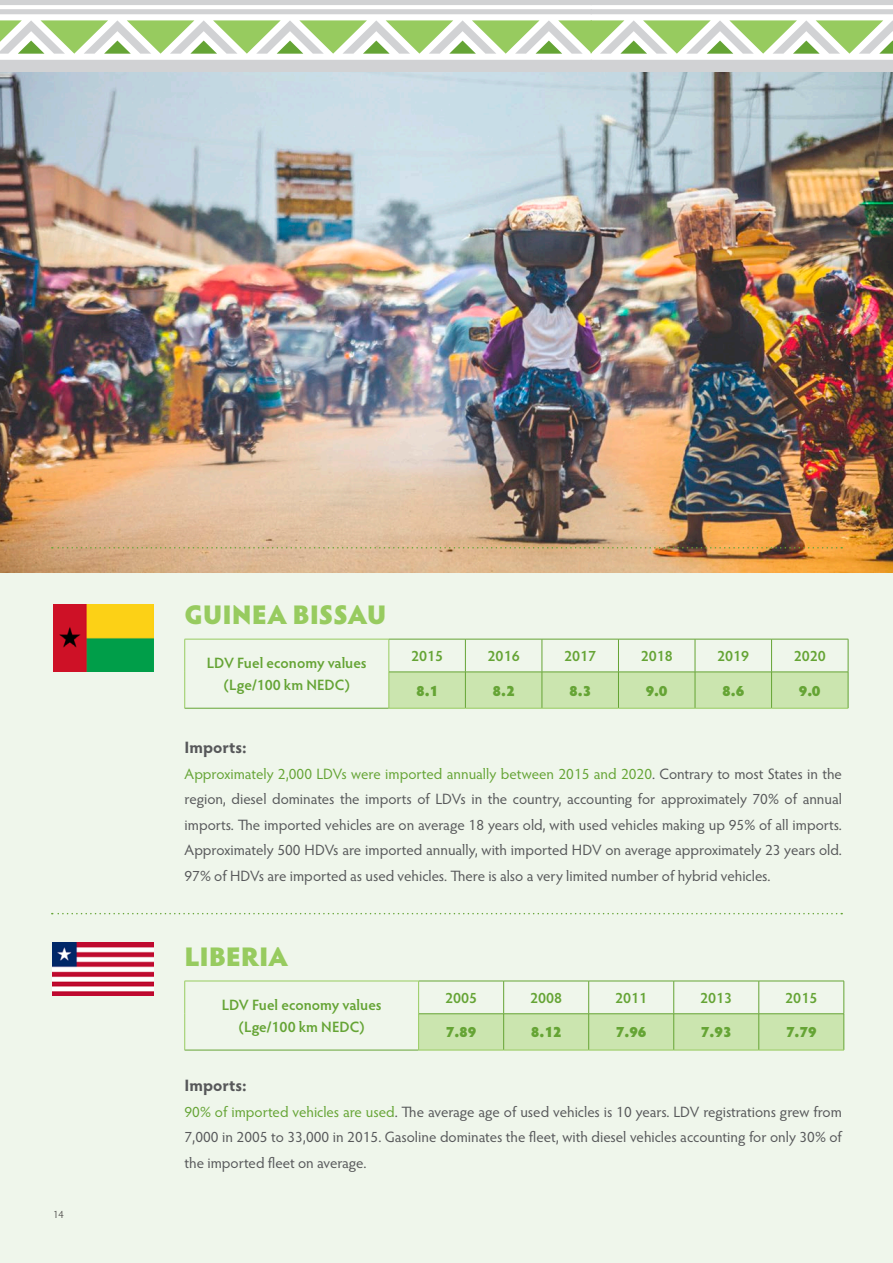
<style>
.page{position:relative;width:893px;height:1263px;background:#fff}
.page>*{position:absolute;margin:0;border:0;box-sizing:border-box;transform-origin:0 0}
.Sub_Header{font:900 27px "Hypatia Sans Pro";letter-spacing:-.01em;color:#97cb5f}
.Body_Text_Header{font:700 16.5px "Hypatia Sans Pro";letter-spacing:.005em;color:#57585a}
.Body_Text{font:15px/25.5px "Hypatia Sans Pro";color:#57585a;text-align:justify}
.Table_Body{font:600 15px "Hypatia Sans Pro";color:#65a435}
.Table_Header{font:900 15px "Hypatia Sans Pro";color:#65a435}
.t1{font:300 10.5px "Hypatia Sans Pro";color:#231f20}
.s1{color:#65a435}
</style>
<div class="page">
<div style="left:0;top:72px;width:893px;height:1191px;background:#eff6eb"></div>
<hr style="left:892px;top:72px;width:1px;height:1191px;background:#65a435">
<svg style="left:0;top:0;width:893px;height:14px"></svg>
<div style="left:0;top:60px;width:893px;height:12px;background:#d1d2d4"></div>
<svg style="left:0;top:20px;width:893px;height:34px"></svg>
<img style="left:0;top:72px;width:893px;height:501px">
<img style="left:53px;top:604px;width:100px;height:67px">
<img style="left:52px;top:943px;width:101px;height:53px">
<svg style="left:52px;top:547px;width:790px;height:1px"></svg>
<div style="left:390px;top:673px;width:458px;height:35px;background:#cbe5af"></div>
<hr style="left:465px;top:639px;width:1px;height:33px;background:#65a435">
<hr style="left:542px;top:639px;width:1px;height:33px;background:#65a435">
<hr style="left:618px;top:639px;width:1px;height:33px;background:#65a435">
<hr style="left:695px;top:639px;width:1px;height:33px;background:#65a435">
<hr style="left:771px;top:639px;width:1px;height:33px;background:#65a435">
<hr style="left:465px;top:672px;width:1px;height:36px;background:#65a435">
<hr style="left:185px;top:708px;width:204px;height:1px;background:#65a435">
<hr style="left:542px;top:672px;width:1px;height:36px;background:#65a435">
<hr style="left:618px;top:672px;width:1px;height:36px;background:#65a435">
<hr style="left:695px;top:672px;width:1px;height:36px;background:#65a435">
<hr style="left:771px;top:672px;width:1px;height:36px;background:#65a435">
<hr style="left:185px;top:639px;width:204px;height:1px;background:#97cb5f">
<hr style="left:184px;top:639px;width:1px;height:33px;background:#97cb5f">
<hr style="left:389px;top:639px;width:1px;height:33px;background:#97cb5f">
<hr style="left:184px;top:672px;width:1px;height:36px;background:#97cb5f">
<hr style="left:389px;top:672px;width:1px;height:36px;background:#97cb5f">
<hr style="left:389px;top:639px;width:76px;height:1px;background:#65a435">
<hr style="left:465px;top:639px;width:77px;height:1px;background:#65a435">
<hr style="left:542px;top:639px;width:76px;height:1px;background:#65a435">
<hr style="left:618px;top:639px;width:77px;height:1px;background:#65a435">
<hr style="left:695px;top:639px;width:77px;height:1px;background:#65a435">
<hr style="left:772px;top:639px;width:76px;height:1px;background:#65a435">
<hr style="left:848px;top:639px;width:1px;height:33px;background:#65a435">
<hr style="left:389px;top:672px;width:76px;height:1px;background:#65a435">
<hr style="left:465px;top:672px;width:77px;height:1px;background:#65a435">
<hr style="left:542px;top:672px;width:76px;height:1px;background:#65a435">
<hr style="left:618px;top:672px;width:77px;height:1px;background:#65a435">
<hr style="left:695px;top:672px;width:77px;height:1px;background:#65a435">
<hr style="left:772px;top:672px;width:76px;height:1px;background:#65a435">
<hr style="left:848px;top:672px;width:1px;height:36px;background:#65a435">
<hr style="left:389px;top:708px;width:76px;height:1px;background:#97cb5f">
<hr style="left:465px;top:708px;width:77px;height:1px;background:#97cb5f">
<hr style="left:542px;top:708px;width:76px;height:1px;background:#97cb5f">
<hr style="left:618px;top:708px;width:77px;height:1px;background:#97cb5f">
<hr style="left:695px;top:708px;width:77px;height:1px;background:#97cb5f">
<hr style="left:772px;top:708px;width:76px;height:1px;background:#97cb5f">
<svg style="left:52px;top:913px;width:790px;height:1px"></svg>
<div style="left:419px;top:1014px;width:425px;height:36px;background:#cbe5af"></div>
<hr style="left:503px;top:981px;width:1px;height:32px;background:#65a435">
<hr style="left:588px;top:981px;width:1px;height:32px;background:#65a435">
<hr style="left:673px;top:981px;width:1px;height:32px;background:#65a435">
<hr style="left:758px;top:981px;width:1px;height:32px;background:#65a435">
<hr style="left:503px;top:1014px;width:1px;height:36px;background:#65a435">
<hr style="left:185px;top:1050px;width:233px;height:1px;background:#65a435">
<hr style="left:588px;top:1014px;width:1px;height:36px;background:#65a435">
<hr style="left:673px;top:1014px;width:1px;height:36px;background:#65a435">
<hr style="left:758px;top:1014px;width:1px;height:36px;background:#65a435">
<hr style="left:419px;top:981px;width:85px;height:1px;background:#65a435">
<hr style="left:504px;top:981px;width:85px;height:1px;background:#65a435">
<hr style="left:589px;top:981px;width:85px;height:1px;background:#65a435">
<hr style="left:674px;top:981px;width:85px;height:1px;background:#65a435">
<hr style="left:759px;top:981px;width:85px;height:1px;background:#65a435">
<hr style="left:844px;top:981px;width:1px;height:32px;background:#65a435">
<hr style="left:185px;top:981px;width:234px;height:1px;background:#97cb5f">
<hr style="left:184px;top:981px;width:1px;height:33px;background:#97cb5f">
<hr style="left:418px;top:981px;width:1px;height:33px;background:#97cb5f">
<hr style="left:184px;top:1014px;width:1px;height:36px;background:#97cb5f">
<hr style="left:418px;top:1014px;width:1px;height:36px;background:#97cb5f">
<hr style="left:419px;top:1013px;width:85px;height:1px;background:#65a435">
<hr style="left:504px;top:1013px;width:85px;height:1px;background:#65a435">
<hr style="left:589px;top:1013px;width:85px;height:1px;background:#65a435">
<hr style="left:674px;top:1013px;width:85px;height:1px;background:#65a435">
<hr style="left:759px;top:1013px;width:85px;height:1px;background:#65a435">
<hr style="left:844px;top:1014px;width:1px;height:36px;background:#65a435">
<hr style="left:418px;top:1050px;width:86px;height:1px;background:#97cb5f">
<hr style="left:504px;top:1050px;width:85px;height:1px;background:#97cb5f">
<hr style="left:589px;top:1050px;width:85px;height:1px;background:#97cb5f">
<hr style="left:674px;top:1050px;width:85px;height:1px;background:#97cb5f">
<hr style="left:759px;top:1050px;width:85px;height:1px;background:#97cb5f">
<p class="t1" style="left:53px;top:1207px;width:12px">14</p>
<p class="Sub_Header" style="left:185px;top:595px;width:203px">GUINEA BISSAU</p>
<p class="Table_Body" style="left:207px;top:652px;width:161px">LDV Fuel economy values</p>
<p class="Table_Body" style="left:224px;top:675px;width:127px">(Lge/100 km NEDC)</p>
<p class="Table_Body" style="left:411px;top:645px;width:34px">2015</p>
<p class="Table_Body" style="left:488px;top:645px;width:34px">2016</p>
<p class="Table_Body" style="left:564px;top:645px;width:34px">2017</p>
<p class="Table_Body" style="left:641px;top:645px;width:34px">2018</p>
<p class="Table_Body" style="left:717px;top:645px;width:34px">2019</p>
<p class="Table_Body" style="left:794px;top:645px;width:34px">2020</p>
<p class="Table_Header" style="left:416px;top:679px;width:24px">8.1</p>
<p class="Table_Header" style="left:493px;top:679px;width:24px">8.2</p>
<p class="Table_Header" style="left:569px;top:679px;width:24px">8.3</p>
<p class="Table_Header" style="left:646px;top:679px;width:24px">9.0</p>
<p class="Table_Header" style="left:722px;top:679px;width:24px">8.6</p>
<p class="Table_Header" style="left:799px;top:679px;width:24px">9.0</p>
<p class="Body_Text_Header" style="left:185px;top:736px;width:64px">Imports:</p>
<p class="Body_Text" style="left:185px;top:760px;width:659px"><span class="s1">Approximately 2,000 LDVs were imported annually between 2015 and 2020</span>. Contrary to most States in the region, diesel dominates the imports of LDVs in the country, accounting for approximately 70% of annual imports. The imported vehicles are on average 18 years old, with used vehicles making up 95% of all imports.<br>Approximately 500 HDVs are imported annually, with imported HDV on average approximately 23 years old.<br>97% of HDVs are imported as used vehicles. There is also a very limited number of hybrid vehicles.</p>
<p class="Sub_Header" style="left:185px;top:937px;width:105px">LIBERIA</p>
<p class="Table_Body" style="left:222px;top:994px;width:161px">LDV Fuel economy values</p>
<p class="Table_Body" style="left:239px;top:1017px;width:127px">(Lge/100 km NEDC)</p>
<p class="Table_Body" style="left:445px;top:987px;width:34px">2005</p>
<p class="Table_Body" style="left:530px;top:987px;width:34px">2008</p>
<p class="Table_Body" style="left:615px;top:987px;width:34px">2011</p>
<p class="Table_Body" style="left:700px;top:987px;width:34px">2013</p>
<p class="Table_Body" style="left:785px;top:987px;width:34px">2015</p>
<p class="Table_Header" style="left:446px;top:1021px;width:32px">7.89</p>
<p class="Table_Header" style="left:531px;top:1021px;width:32px">8.12</p>
<p class="Table_Header" style="left:616px;top:1021px;width:32px">7.96</p>
<p class="Table_Header" style="left:701px;top:1021px;width:32px">7.93</p>
<p class="Table_Header" style="left:786px;top:1021px;width:32px">7.79</p>
<p class="Body_Text_Header" style="left:185px;top:1074px;width:64px">Imports:</p>
<p class="Body_Text" style="left:185px;top:1098px;width:659px"><span class="s1">90% of imported vehicles are used</span>. The average age of used vehicles is 10 years. LDV registrations grew from 7,000 in 2005 to 33,000 in 2015. Gasoline dominates the fleet, with diesel vehicles accounting for only 30% of the imported fleet on average.</p>
</div>
